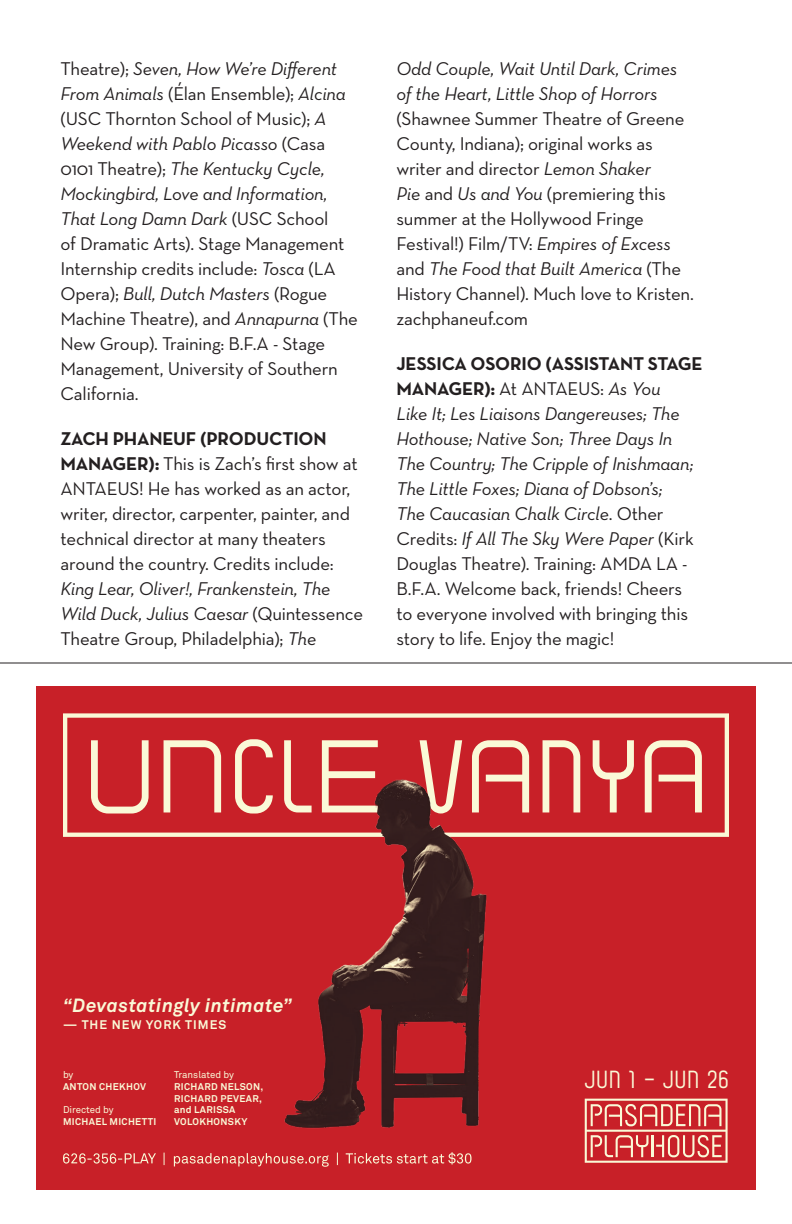
<style>
.page{position:relative;width:792px;height:1224px;background:#fff}
.page>*{position:absolute;margin:0;border:0;box-sizing:border-box;transform-origin:0 0}
.t1{font:24.8px "Pasadena San Regular Text";letter-spacing:.02em;color:#faf9d7}
.t2{font:italic 700 19px "Akkurat Std";letter-spacing:.025em;color:#faf9d7}
.t3{font:18.8px/25px "Neutra Text";letter-spacing:-.01em;color:#231f20}
.t4{font:italic 18.8px/25px "Neutra Text";letter-spacing:-.01em;color:#231f20}
.t5{font:700 12.4px "Akkurat Std";letter-spacing:.085em;color:#faf9d7}
.t6{font:700 9.8px/11.6px "Akkurat Std";letter-spacing:.035em;color:#faf9d7}
.t7{font:9.8px "Akkurat Std";letter-spacing:-.005em;color:#faf9d7}
.s1{font-style:italic}
.s2{font-weight:700}
.s3{font-style:normal}
.s4{font-weight:700;font-style:normal}
</style>
<div class="page">
<hr style="left:0;top:662px;width:792px;height:2px;background:#231f20">
<div style="left:36px;top:686px;width:720px;height:504px;background:#c82028"></div>
<svg style="left:585px;top:1099px;width:143px;height:64px"></svg>
<svg style="left:63px;top:713px;width:666px;height:124px"></svg>
<img style="left:272px;top:777px;width:237px;height:351px">
<svg style="left:63px;top:1152px;width:409px;height:15px"></svg>
<p class="t3" style="left:60px;top:56px;width:299px">Theatre); <span class="s1">Seven, How We’re Different From Animals</span> (Élan Ensemble); <span class="s1">Alcina </span>(USC Thornton School of Music); <span class="s1">A Weekend with Pablo Picasso</span> (Casa 0101 Theatre); <span class="s1">The Kentucky Cycle, Mockingbird, Love and Information, That Long Damn Dark</span> (USC School<br>of Dramatic Arts). Stage Management Internship credits include: <span class="s1">Tosca</span> (LA Opera); <span class="s1">Bull, Dutch Masters</span> (Rogue Machine Theatre), and <span class="s1">Annapurna</span> (The New Group). Training: B.F.A - Stage Management, University of Southern California.</p>
<p class="t3" style="left:60px;top:426px;width:299px"><span class="s2">ZACH PHANEUF (PRODUCTION MANAGER):</span> This is Zach’s first show at ANTAEUS! He has worked as an actor, writer, director, carpenter, painter, and technical director at many theaters around the country. Credits include:</p>
<p class="t4" style="left:60px;top:576px;width:304px">King Lear, Oliver!, Frankenstein, The<br>Wild Duck, Julius Caesar <span class="s3">(Quintessence<br>Theatre Group, Philadelphia);</span> The</p>
<p class="t4" style="left:396px;top:56px;width:282px">Odd Couple, Wait Until Dark, Crimes of the Heart, Little Shop of Horrors</p>
<p class="t3" style="left:396px;top:106px;width:299px">(Shawnee Summer Theatre of Greene County, Indiana); original works as writer and director <span class="s1">Lemon Shaker<br>Pie</span> and <span class="s1">Us and You</span> (premiering this summer at the Hollywood Fringe Festival!) Film/TV: <span class="s1">Empires of Excess </span>and <span class="s1">The Food that Built America</span> (The History Channel). Much love to Kristen. zachphaneuf.com</p>
<p class="t4" style="left:396px;top:351px;width:308px"><span class="s4">JESSICA OSORIO (ASSISTANT STAGE MANAGER):</span> <span class="s3">At ANTAEUS:</span> As You<br>Like It; Les Liaisons Dangereuses; The Hothouse; Native Son; Three Days In The Country; The Cripple of Inishmaan; The Little Foxes; Diana of Dobson’s;<br>The Caucasian Chalk Circle<span class="s3">. Other Credits:</span> If All The Sky Were Paper <span class="s3">(Kirk Douglas Theatre). Training: AMDA LA - B.F.A. Welcome back, friends! Cheers to everyone involved with bringing this story to life. Enjoy the magic!</span></p>
<p class="t2" style="left:63px;top:994px;width:230px">“Devastatingly intimate”</p>
<p class="t5" style="left:63px;top:1017px;width:165px">— THE NEW YORK TIMES</p>
<p class="t7" style="left:63px;top:1069px;width:12px">by</p>
<p class="t6" style="left:63px;top:1081px;width:85px">ANTON CHEKHOV</p>
<p class="t7" style="left:63px;top:1104px;width:52px">Directed by</p>
<p class="t6" style="left:63px;top:1116px;width:95px">MICHAEL MICHETTI</p>
<p class="t7" style="left:174px;top:1069px;width:61px">Translated by</p>
<p class="t6" style="left:174px;top:1081px;width:91px">RICHARD NELSON,<br>RICHARD PEVEAR, and LARISSA<br>VOLOKHONSKY</p>
<h1 class="t1" style="left:585px;top:1068px;width:145px">JUN 1 - JUN 26</h1>
</div>
